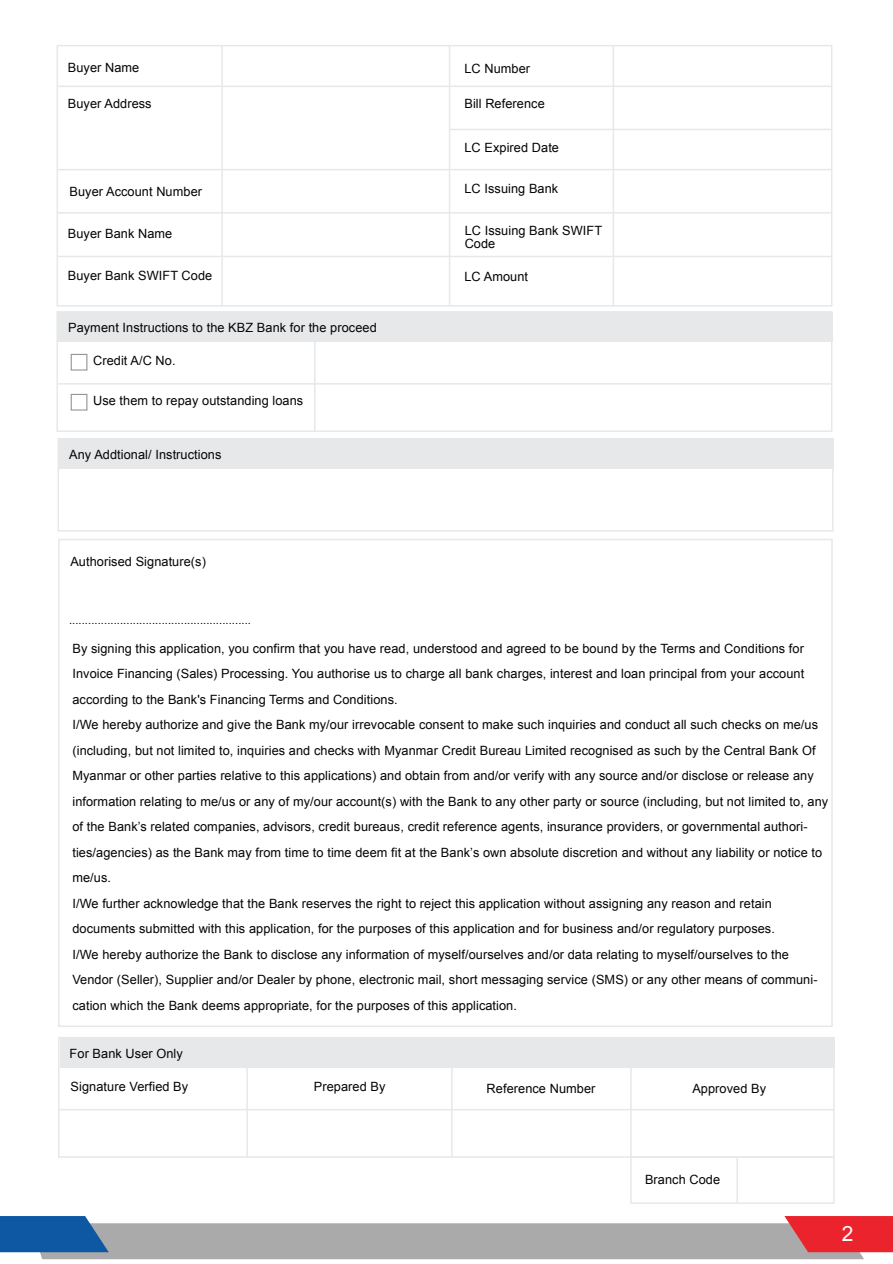
<style>
.page{position:relative;width:893px;height:1264px;background:#fff}
.page>*{position:absolute;margin:0;border:0;box-sizing:border-box;transform-origin:0 0}
.t1{font:21px "Arial";color:#fff}
.t2{font:12.75px/25.5px "Arial";letter-spacing:.005em;color:#040503}
.t3{font:11.25px "Arial";color:#040503}
</style>
<div class="page">
<svg style="left:0;top:1216px;width:893px;height:42px;background:#aea2aa"></svg>
<div style="left:58px;top:312px;width:775px;height:30px;background:#e7e8e9"></div>
<div style="left:57px;top:45px;width:775px;height:261px;border:2px solid #e7e8e9"></div>
<div style="left:56px;top:311px;width:776px;height:121px;border:2px solid #e7e8e9"></div>
<hr style="left:57px;top:85px;width:775px;height:2px;background:#e7e8e9">
<hr style="left:57px;top:169px;width:775px;height:1px;background:#e7e8e9">
<hr style="left:450px;top:129px;width:382px;height:1px;background:#e7e8e9">
<hr style="left:57px;top:212px;width:775px;height:1px;background:#e7e8e9">
<hr style="left:57px;top:256px;width:775px;height:1px;background:#e7e8e9">
<hr style="left:449px;top:45px;width:1px;height:261px;background:#e7e8e9">
<hr style="left:221px;top:45px;width:2px;height:261px;background:#e7e8e9">
<hr style="left:57px;top:383px;width:775px;height:1px;background:#e7e8e9">
<hr style="left:314px;top:341px;width:2px;height:90px;background:#e7e8e9">
<hr style="left:613px;top:45px;width:1px;height:261px;background:#e7e8e9">
<div style="left:71px;top:354px;width:16px;height:16px;background:#fff;border:1px solid #929597"></div>
<div style="left:71px;top:394px;width:16px;height:16px;background:#fff;border:1px solid #929597"></div>
<div style="left:60px;top:1037px;width:775px;height:30px;background:#e7e8e9"></div>
<div style="left:58px;top:1036px;width:777px;height:121px;border:2px solid #e7e8e9"></div>
<hr style="left:59px;top:1108px;width:775px;height:2px;background:#e7e8e9">
<hr style="left:246px;top:1066px;width:2px;height:90px;background:#e7e8e9">
<hr style="left:451px;top:1066px;width:2px;height:90px;background:#e7e8e9">
<hr style="left:630px;top:1066px;width:2px;height:90px;background:#e7e8e9">
<hr style="left:736px;top:1157px;width:2px;height:45px;background:#e7e8e9">
<div style="left:59px;top:438px;width:775px;height:30px;background:#e7e8e9"></div>
<div style="left:58px;top:438px;width:776px;height:93px;border:2px solid #e7e8e9"></div>
<div style="left:630px;top:1155px;width:205px;height:48px;border:2px solid #e7e8e9"></div>
<p class="t2" style="left:68px;top:55px;width:73px">Buyer Name</p>
<p class="t2" style="left:68px;top:91px;width:85px">Buyer Address</p>
<p class="t2" style="left:70px;top:179px;width:134px">Buyer Account Number</p>
<p class="t2" style="left:68px;top:221px;width:106px">Buyer Bank Name</p>
<p class="t2" style="left:68px;top:263px;width:146px">Buyer Bank SWIFT Code</p>
<p class="t2" style="left:68px;top:314px;width:310px">Payment Instructions to the KBZ Bank for the proceed</p>
<p class="t2" style="left:93px;top:348px;width:84px">Credit A/C No.</p>
<p class="t2" style="left:93px;top:388px;width:212px">Use them to repay outstanding loans</p>
<p class="t2" style="left:69px;top:441px;width:154px">Any Addtional/ Instructions</p>
<p class="t2" style="left:464px;top:56px;width:67px">LC Number</p>
<p class="t2" style="left:464px;top:91px;width:82px">Bill Reference</p>
<p class="t2" style="left:464px;top:135px;width:96px">LC Expired Date</p>
<p class="t2" style="left:464px;top:176px;width:95px">LC Issuing Bank</p>
<p class="t2" style="left:465px;top:223px;width:139px;line-height:13.5px">LC Issuing Bank SWIFT<br>Code</p>
<p class="t2" style="left:464px;top:264px;width:65px">LC Amount</p>
<p class="t2" style="left:70px;top:549px;width:137px">Authorised Signature(s)</p>
<p class="t3" style="left:69px;top:612px;width:184px">.........................................................</p>
<p class="t2" style="left:72px;top:635px;width:757px">By signing this application, you confirm that you have read, understood and agreed to be bound by the Terms and Conditions for Invoice Financing (Sales) Processing. You authorise us to charge all bank charges, interest and loan principal from your account according to the Bank's Financing Terms and Conditions.<br>I/We hereby authorize and give the Bank my/our irrevocable consent to make such inquiries and conduct all such checks on me/us (including, but not limited to, inquiries and checks with Myanmar Credit Bureau Limited recognised as such by the Central Bank Of Myanmar or other parties relative to this applications) and obtain from and/or verify with any source and/or disclose or release any information relating to me/us or any of my/our account(s) with the Bank to any other party or source (including, but not limited to, any of the Bank’s related companies, advisors, credit bureaus, credit reference agents, insurance providers, or governmental authori&shy;ties/agencies) as the Bank may from time to time deem fit at the Bank’s own absolute discretion and without any liability or notice to me/us.<br>I/We further acknowledge that the Bank reserves the right to reject this application without assigning any reason and retain documents submitted with this application, for the purposes of this application and for business and/or regulatory purposes.<br>I/We hereby authorize the Bank to disclose any information of myself/ourselves and/or data relating to myself/ourselves to the Vendor (Seller), Supplier and/or Dealer by phone, electronic mail, short messaging service (SMS) or any other means of communi&shy;cation which the Bank deems appropriate, for the purposes of this application.</p>
<p class="t2" style="left:70px;top:1040px;width:115px">For Bank User Only</p>
<p class="t2" style="left:71px;top:1073px;width:119px">Signature Verfied By</p>
<p class="t2" style="left:314px;top:1073px;width:73px">Prepared By</p>
<p class="t2" style="left:487px;top:1076px;width:110px">Reference Number</p>
<p class="t2" style="left:692px;top:1076px;width:75px">Approved By</p>
<p class="t2" style="left:645px;top:1166px;width:77px">Branch Code</p>
<h1 class="t1" style="left:842px;top:1218px;width:13px">2</h1>
</div>
